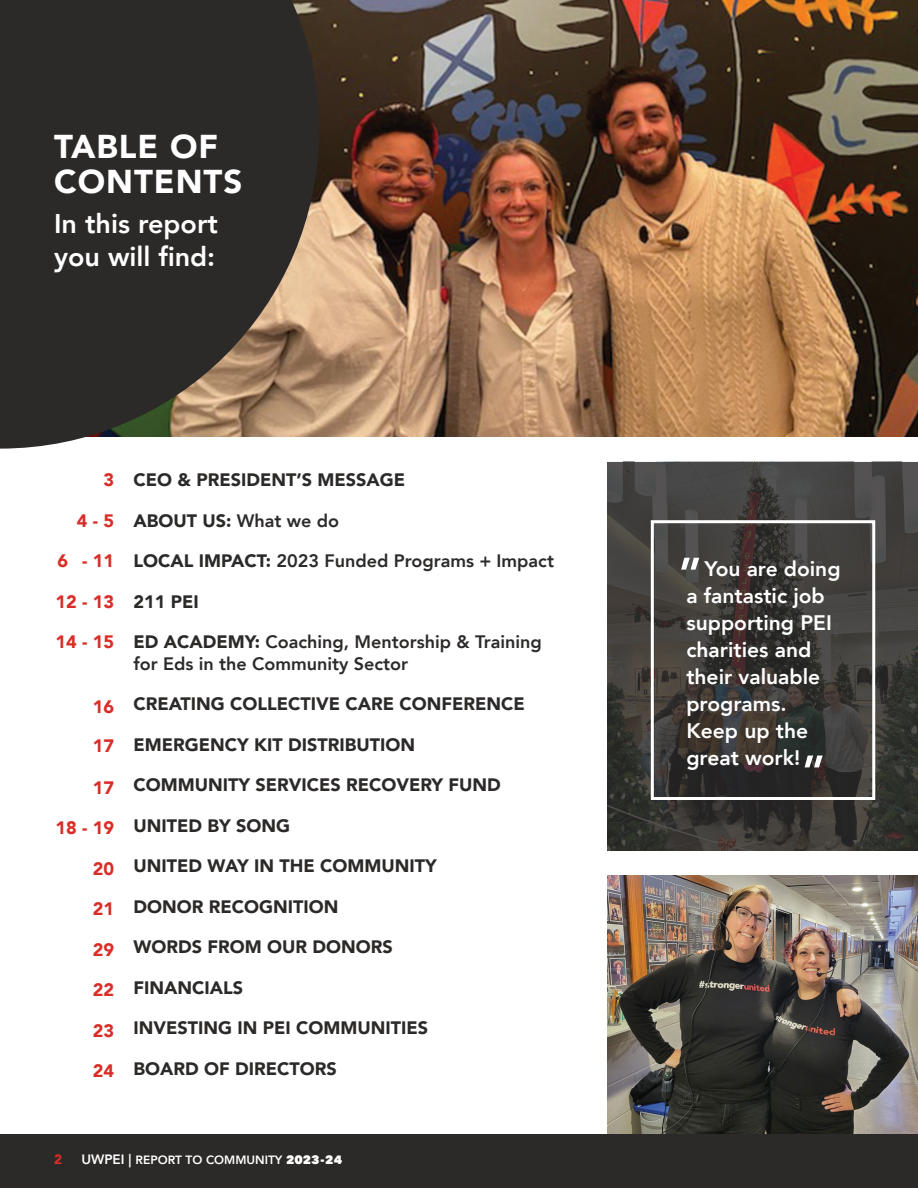
<style>
.page{position:relative;width:918px;height:1188px;background:#fff}
.page>*{position:absolute;margin:0;border:0;box-sizing:border-box;transform-origin:0 0}
.t1{font:900 33px/34.5px "Avenir";letter-spacing:.03em;color:#fff}
.t2{font:800 27px/32.4px "Avenir";color:#fff}
.t3{font:800 21px/27px "Avenir";color:#fff}
.t4{font:900 18px "Avenir";color:#2c2a29}
.t5{font:800 18px/21.6px "Avenir";color:#2c2a29}
.t6{font:900 18px/39px "Avenir";color:#d92d27}
.t7{font:900 13.5px "Avenir";color:#d92d27}
.t8{font:800 12px "Avenir";color:#fff}
.s1{font-weight:800}
.s2{font-weight:900}
.s3{font-size:13.5px}
.s4{font-family:"Avenir Next"}
</style>
<div class="page">
<div style="left:0;top:1134px;width:918px;height:54px;background:#2c2a29"></div>
<svg style="left:608px;top:462px;width:310px;height:389px;background:#3d3b38"></svg>
<div style="left:651px;top:520px;width:224px;height:280px;border:3px solid #fff"></div>
<svg style="left:805px;top:756px;width:18px;height:11px"></svg>
<svg style="left:681px;top:558px;width:18px;height:12px"></svg>
<img style="left:319px;top:0;width:599px;height:436px">
<svg style="left:0;top:0;width:319px;height:449px;background:#413b36"></svg>
<img style="left:608px;top:876px;width:309px;height:257px">
<h1 class="t1" style="left:54px;top:128px;width:190px">TABLE OF<br>CONTENTS</h1>
<h2 class="t2" style="left:54px;top:208px;width:166px">In this report you will find:</h2>
<p class="t6" style="left:103px;top:460px;width:12px">3</p>
<p class="t6" style="left:77px;top:500px;width:39px">4 - 5</p>
<p class="t6" style="left:57px;top:541px;width:58px">6 - 11</p>
<p class="t6" style="left:55px;top:581px;width:60px">12 - 13</p>
<p class="t6" style="left:55px;top:622px;width:60px">14 - 15</p>
<p class="t6" style="left:93px;top:686px;width:23px">16<br>17</p>
<p class="t6" style="left:93px;top:767px;width:23px">17</p>
<p class="t6" style="left:55px;top:808px;width:60px">18 - 19</p>
<p class="t6" style="left:93px;top:848px;width:23px">20</p>
<p class="t6" style="left:93px;top:889px;width:23px">21</p>
<p class="t6" style="left:93px;top:929px;width:23px">29</p>
<p class="t6" style="left:93px;top:970px;width:23px">22</p>
<p class="t6" style="left:93px;top:1010px;width:23px">23</p>
<p class="t6" style="left:93px;top:1051px;width:23px">24</p>
<p class="t4" style="left:134px;top:464px;width:273px">CEO &amp; PRESIDENT’S MESSAGE</p>
<p class="t4" style="left:134px;top:505px;width:207px">ABOUT US: <span class="s1">What we do</span></p>
<p class="t5" style="left:134px;top:550px;width:422px"><span class="s2">LOCAL IMPACT:</span> 2023 Funded Programs + Impact</p>
<p class="t4" style="left:134px;top:586px;width:67px">211 PEI</p>
<p class="t5" style="left:134px;top:631px;width:410px"><span class="s2">ED ACADEMY:</span> Coaching, Mentorship &amp; Training for Eds in the Community Sector</p>
<p class="t4" style="left:134px;top:688px;width:393px">CREATING COLLECTIVE CARE CONFERENCE</p>
<p class="t4" style="left:134px;top:729px;width:283px">EMERGENCY KIT DISTRIBUTION</p>
<p class="t4" style="left:134px;top:769px;width:369px">COMMUNITY SERVICES RECOVERY FUND</p>
<p class="t4" style="left:134px;top:810px;width:158px">UNITED BY SONG</p>
<p class="t4" style="left:134px;top:850px;width:305px">UNITED WAY IN THE COMMUNITY</p>
<p class="t4" style="left:134px;top:891px;width:206px">DONOR RECOGNITION</p>
<p class="t4" style="left:134px;top:931px;width:261px">WORDS FROM OUR DONORS</p>
<p class="t4" style="left:134px;top:972px;width:111px">FINANCIALS</p>
<p class="t4" style="left:134px;top:1012px;width:296px">INVESTING IN PEI COMMUNITIES</p>
<p class="t4" style="left:134px;top:1053px;width:205px">BOARD OF DIRECTORS</p>
<p class="t7" style="left:54px;top:1148px;width:9px">2</p>
<p class="t8" style="left:81px;top:1150px;width:262px"><span class="s3">UWPEI |</span> REPORT TO COMMUNITY <span class="s4">2023-24</span></p>
<p class="t3" style="left:686px;top:555px;width:156px;text-indent:18px">You are doing a fantastic job supporting PEI charities and their valuable programs.<br>Keep up the great work!</p>
</div>
